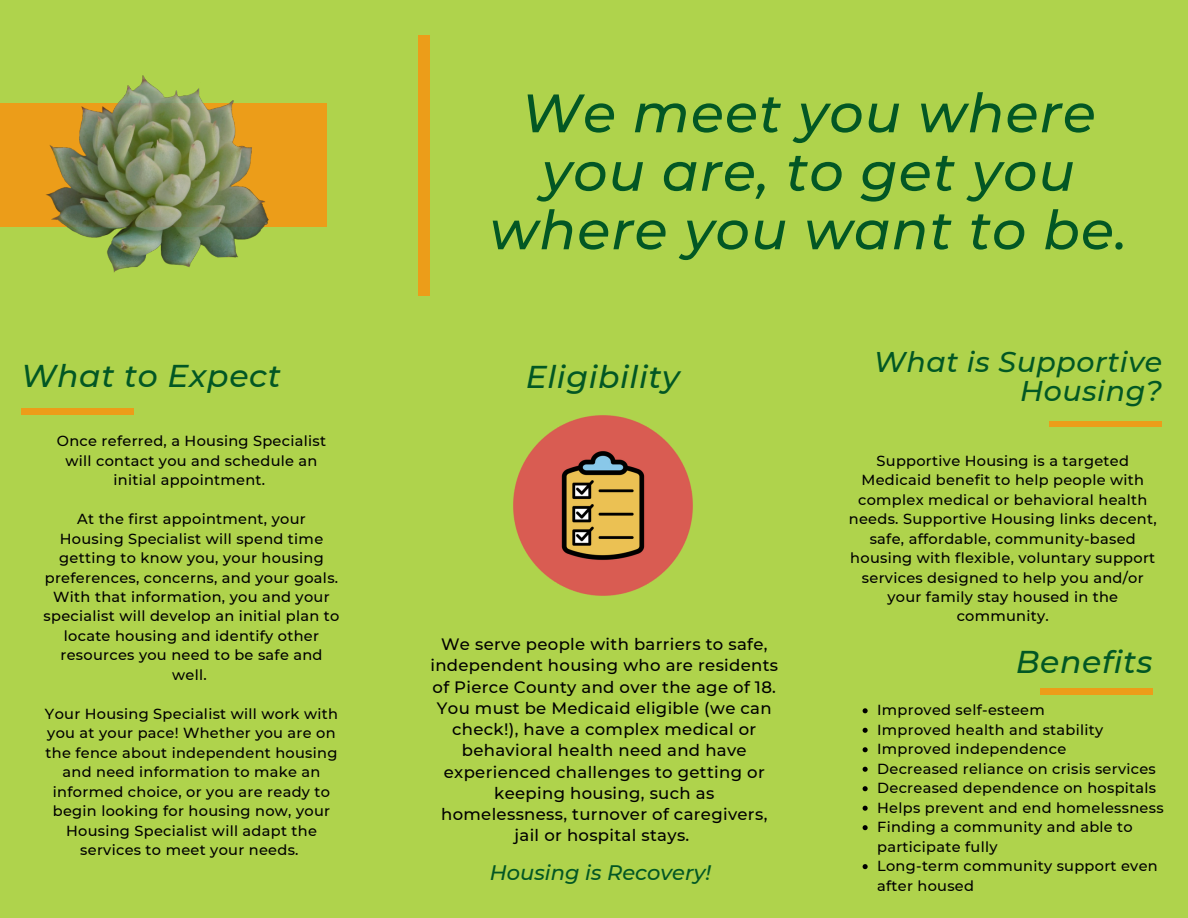
<style>
.page{position:relative;width:1188px;height:918px;background:#afd34c}
.page>*{position:absolute;margin:0;border:0;box-sizing:border-box;transform-origin:0 0}
.t1{font:italic 500 54px/58.5px "Montserrat";letter-spacing:.02em;color:#025724;text-align:center}
.t2{font:italic 500 31.5px "Montserrat";letter-spacing:.02em;color:#025724}
.t3{font:italic 500 28.5px/28px "Montserrat";letter-spacing:.02em;color:#025724;text-align:right}
.t4{font:italic 500 21px "Montserrat";color:#025724}
.t5{font:500 16.5px/21.3px "Montserrat";letter-spacing:.02em;color:#000;text-align:center}
.t6{font:500 14.55px/19.5px "Montserrat";letter-spacing:.02em;color:#000;text-align:center}
</style>
<div class="page">
<div style="left:21px;top:409px;width:113px;height:5px;background:#ec9d19"></div>
<div style="left:0;top:104px;width:327px;height:122px;background:#ec9d19"></div>
<div style="left:419px;top:35px;width:11px;height:261px;background:#ec9d19"></div>
<div style="left:1040px;top:688px;width:112px;height:6px;background:#ec9d19"></div>
<svg style="left:863px;top:708px;width:5px;height:5px"></svg>
<svg style="left:863px;top:728px;width:5px;height:5px"></svg>
<svg style="left:863px;top:747px;width:5px;height:5px"></svg>
<svg style="left:863px;top:767px;width:5px;height:5px"></svg>
<svg style="left:863px;top:786px;width:5px;height:5px"></svg>
<svg style="left:863px;top:806px;width:5px;height:5px"></svg>
<svg style="left:863px;top:825px;width:5px;height:5px"></svg>
<svg style="left:863px;top:864px;width:5px;height:5px"></svg>
<div style="left:1049px;top:421px;width:113px;height:6px;background:#ec9d19"></div>
<img style="left:25px;top:75px;width:274px;height:198px">
<img style="left:513px;top:415px;width:180px;height:181px">
<h1 class="t1" style="left:490px;top:84px;width:639px">We meet you where you are, to get you where you want to be.</h1>
<h2 class="t2" style="left:21px;top:357px;width:261px">What to Expect</h2>
<h2 class="t2" style="left:526px;top:357px;width:156px">Eligibility</h2>
<p class="t6" style="left:57px;top:431px;width:271px">Once referred, a Housing Specialist will contact you and schedule an initial appointment.</p>
<p class="t6" style="left:44px;top:509px;width:297px">At the first appointment, your<br>Housing Specialist will spend time getting to know you, your housing preferences, concerns, and your goals.<br>With that information, you and your specialist will develop an initial plan to locate housing and identify other resources you need to be safe and well.</p>
<p class="t6" style="left:45px;top:704px;width:295px">Your Housing Specialist will work with you at your pace! Whether you are on the fence about independent housing and need information to make an informed choice, or you are ready to begin looking for housing now, your Housing Specialist will adapt the services to meet your needs.</p>
<p class="t5" style="left:430px;top:633px;width:349px">We serve people with barriers to safe, independent housing who are residents of Pierce County and over the age of 18.<br>You must be Medicaid eligible (we can check!), have a complex medical or behavioral health need and have experienced challenges to getting or keeping housing, such as homelessness, turnover of caregivers, jail or hospital stays.</p>
<h3 class="t4" style="left:490px;top:859px;width:223px">Housing is Recovery!</h3>
<h3 class="t3" style="left:874px;top:348px;width:290px">What is Supportive<br>Housing?</h3>
<p class="t6" style="left:849px;top:451px;width:309px">Supportive Housing is a targeted Medicaid benefit to help people with complex medical or behavioral health needs. Supportive Housing links decent, safe, affordable, community-based housing with flexible, voluntary support services designed to help you and/or your family stay housed in the community.</p>
<h2 class="t2" style="left:1016px;top:642px;width:138px">Benefits</h2>
<p class="t6" style="left:877px;top:701px;width:288px;text-align:left">Improved self-esteem<br>Improved health and stability<br>Improved independence<br>Decreased reliance on crisis services<br>Decreased dependence on hospitals<br>Helps prevent and end homelessness<br>Finding a community and able to participate fully<br>Long-term community support even after housed</p>
</div>
